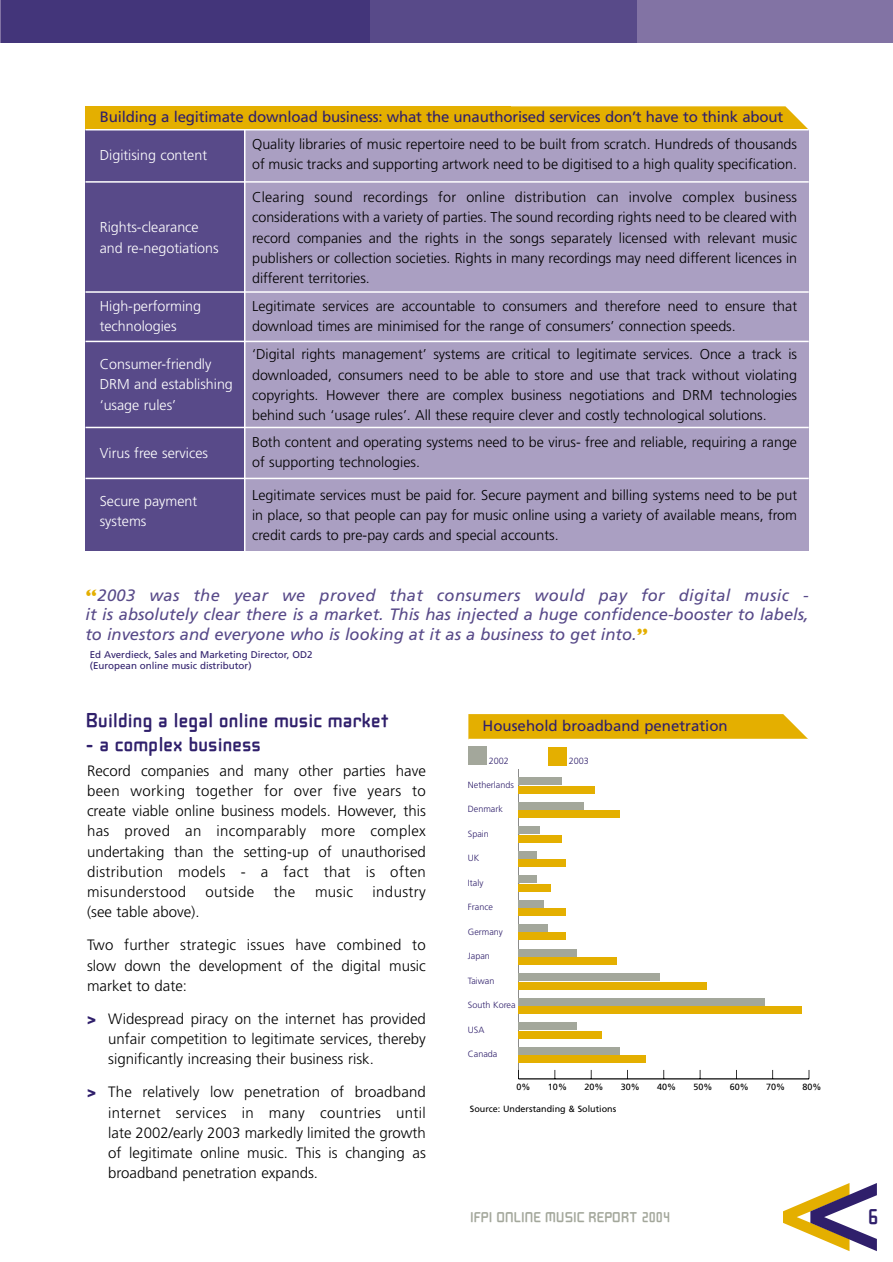
<style>
.page{position:relative;width:893px;height:1262px;background:#fff}
.page>*{position:absolute;margin:0;border:0;box-sizing:border-box;transform-origin:0 0}
.t1{font:700 27.15px "Aticon";color:#2f1f6b}
.t2{font:700 25.5px "Aticon";color:#2f1f6b}
.t3{font:700 18px "Aticon";color:#a3a79b}
.t4{font:italic 16.5px/19.5px "Frutiger";color:#584a89;text-align:justify}
.t5{font:300 15px/20.2px "Frutiger";color:#000;text-align:justify}
.t6{font:15px "Frutiger";letter-spacing:-.01em;color:#2f1f6b}
.t7{font:300 15px "Frutiger";letter-spacing:.02em;color:#000}
.t8{font:300 14.25px/20.2px "Frutiger";color:#000}
.t9{font:300 14.25px/20.2px "Frutiger";color:#fff}
.t10{font:9.75px/10.5px "Frutiger";color:#2f1f6b}
.t11{font:300 9px "Frutiger";color:#2f1f6b}
.t12{font:9px "Frutiger";color:#000}
.s1{font-family:"Gill Sans";font-weight:800;font-style:normal;color:#e4af00}
.s2{font-weight:900;color:#2f1f6b}
</style>
<div class="page">
<svg style="left:783px;top:1183px;width:93px;height:68px"></svg>
<hr style="left:0;top:0;width:1px;height:43px;background:#8273a4">
<div style="left:72px;top:0;width:820px;height:43px;background:#8273a4"></div>
<div style="left:72px;top:0;width:565px;height:43px;background:#584a89"></div>
<div style="left:1px;top:0;width:368px;height:43px;background:#43357a"></div>
<hr style="left:518px;top:1078px;width:291px;height:1px;background:#000">
<svg style="left:518px;top:769px;width:1px;height:309px"></svg>
<div style="left:518px;top:1047px;width:102px;height:7px;background:#a3a79b"></div>
<div style="left:518px;top:1055px;width:127px;height:7px;background:#e4af00"></div>
<div style="left:518px;top:1022px;width:58px;height:8px;background:#a3a79b"></div>
<div style="left:518px;top:1030px;width:84px;height:8px;background:#e4af00"></div>
<div style="left:518px;top:998px;width:247px;height:7px;background:#a3a79b"></div>
<div style="left:518px;top:1006px;width:283px;height:7px;background:#e4af00"></div>
<div style="left:518px;top:973px;width:142px;height:8px;background:#a3a79b"></div>
<div style="left:518px;top:981px;width:189px;height:8px;background:#e4af00"></div>
<div style="left:518px;top:949px;width:58px;height:7px;background:#a3a79b"></div>
<div style="left:518px;top:957px;width:98px;height:7px;background:#e4af00"></div>
<div style="left:518px;top:924px;width:29px;height:7px;background:#a3a79b"></div>
<div style="left:518px;top:932px;width:47px;height:7px;background:#e4af00"></div>
<div style="left:518px;top:900px;width:26px;height:7px;background:#a3a79b"></div>
<div style="left:518px;top:908px;width:47px;height:7px;background:#e4af00"></div>
<div style="left:518px;top:875px;width:18px;height:8px;background:#a3a79b"></div>
<div style="left:518px;top:884px;width:33px;height:7px;background:#e4af00"></div>
<div style="left:518px;top:851px;width:18px;height:7px;background:#a3a79b"></div>
<div style="left:518px;top:859px;width:47px;height:7px;background:#e4af00"></div>
<div style="left:518px;top:826px;width:22px;height:8px;background:#a3a79b"></div>
<div style="left:518px;top:835px;width:44px;height:7px;background:#e4af00"></div>
<div style="left:518px;top:802px;width:66px;height:7px;background:#a3a79b"></div>
<div style="left:518px;top:810px;width:102px;height:7px;background:#e4af00"></div>
<div style="left:518px;top:777px;width:44px;height:8px;background:#a3a79b"></div>
<div style="left:518px;top:786px;width:76px;height:7px;background:#e4af00"></div>
<div style="left:85px;top:106px;width:426px;height:24px;background:#e4af00"></div>
<div style="left:85px;top:130px;width:723px;height:420px;background:#584a89"></div>
<div style="left:244px;top:130px;width:564px;height:420px;background:#aa9fc2"></div>
<svg style="left:511px;top:106px;width:297px;height:23px;background:#e5b30d"></svg>
<hr style="left:85px;top:129px;width:723px;height:1px;background:#fff">
<hr style="left:85px;top:181px;width:723px;height:2px;background:#fff">
<hr style="left:85px;top:477px;width:723px;height:2px;background:#fff">
<hr style="left:244px;top:130px;width:1px;height:424px;background:#fff">
<hr style="left:85px;top:291px;width:723px;height:2px;background:#fff">
<hr style="left:85px;top:341px;width:723px;height:1px;background:#fff">
<hr style="left:85px;top:427px;width:723px;height:1px;background:#fff">
<svg style="left:468px;top:714px;width:339px;height:24px;background:#e5b20a"></svg>
<div style="left:468px;top:746px;width:18px;height:18px;background:#a3a79b"></div>
<div style="left:548px;top:747px;width:18px;height:18px;background:#e4af00"></div>
<p class="t6" style="left:100px;top:111px;width:685px">Building a legitimate download business: what the unauthorised services don’t have to think about</p>
<p class="t8" style="left:252px;top:135px;width:546px">Quality libraries of music repertoire need to be built from scratch. Hundreds of thousands of music tracks and supporting artwork need to be digitised to a high quality specification.</p>
<p class="t8" style="left:252px;top:188px;width:546px;text-align:justify">Clearing sound recordings for online distribution can involve complex business considerations with a variety of parties. The sound recording rights need to be cleared with record companies and the rights in the songs separately licensed with relevant music publishers or collection societies. Rights in many recordings may need different licences in different territories.</p>
<p class="t8" style="left:252px;top:297px;width:546px">Legitimate services are accountable to consumers and therefore need to ensure that download times are minimised for the range of consumers’ connection speeds.</p>
<p class="t8" style="left:252px;top:345px;width:546px;text-align:justify">‘Digital rights management’ systems are critical to legitimate services. Once a track is downloaded, consumers need to be able to store and use that track without violating copyrights. However there are complex business negotiations and DRM technologies behind such ‘usage rules’. All these require clever and costly technological solutions.</p>
<p class="t9" style="left:100px;top:146px;width:109px">Digitising content</p>
<p class="t9" style="left:100px;top:218px;width:120px">Rights-clearance and re-negotiations</p>
<p class="t9" style="left:100px;top:297px;width:103px">High-performing technologies</p>
<p class="t9" style="left:100px;top:355px;width:135px">Consumer-friendly<br>DRM and establishing ‘usage rules’</p>
<p class="t9" style="left:100px;top:444px;width:110px">Virus free services</p>
<p class="t9" style="left:100px;top:492px;width:99px">Secure payment systems</p>
<p class="t8" style="left:252px;top:433px;width:546px">Both content and operating systems need to be virus- free and reliable, requiring a range of supporting technologies.</p>
<p class="t8" style="left:252px;top:485px;width:546px;text-align:justify">Legitimate services must be paid for. Secure payment and billing systems need to be put in place, so that people can pay for music online using a variety of available means, from credit cards to pre-pay cards and special accounts.</p>
<p class="t4" style="left:85px;top:586px;width:724px"><span class="s1">“</span>2003 was the year we proved that consumers would pay for digital music - it is absolutely clear there is a market. This has injected a huge confidence-booster to labels, to investors and everyone who is looking at it as a business to get into.<span class="s1">”</span></p>
<p class="t10" style="left:90px;top:650px;width:224px">Ed Averdieck, Sales and Marketing Director, OD2 (European online music distributor)</p>
<h2 class="t2" style="left:87px;top:703px;width:305px">Building a legal online music market</h2>
<h2 class="t2" style="left:87px;top:727px;width:177px">- a complex business</h2>
<p class="t5" style="left:87px;top:761px;width:340px">Record companies and many other parties have been working together for over five years to create viable online business models. However, this has proved an incomparably more complex undertaking than the setting-up of unauthorised distribution models - a fact that is often misunderstood</p>
<p class="t7" style="left:206px;top:885px;width:50px">outside</p>
<p class="t5" style="left:274px;top:883px;width:23px">the</p>
<p class="t5" style="left:315px;top:883px;width:39px">music</p>
<p class="t7" style="left:372px;top:885px;width:55px">industry</p>
<p class="t5" style="left:87px;top:903px;width:114px">(see table above).</p>
<p class="t5" style="left:87px;top:936px;width:340px">Two further strategic issues have combined to slow down the development of the digital music market to date:</p>
<p class="t5" style="left:108px;top:1009px;width:319px;text-indent:-21px"><span class="s2">&gt;</span> Widespread piracy on the internet has provided unfair competition to legitimate services, thereby significantly increasing their business risk.</p>
<p class="t5" style="left:108px;top:1083px;width:319px;text-indent:-21px"><span class="s2">&gt;</span> The relatively low penetration of broadband internet services in many countries until late 2002/early 2003 markedly limited the growth of legitimate online music. This is changing as broadband penetration expands.</p>
<p class="t6" style="left:482px;top:719px;width:246px">Household broadband penetration</p>
<p class="t11" style="left:489px;top:757px;width:22px">2002</p>
<p class="t11" style="left:569px;top:757px;width:22px">2003</p>
<p class="t11" style="left:468px;top:781px;width:47px">Netherlands</p>
<p class="t11" style="left:468px;top:805px;width:36px">Denmark</p>
<p class="t11" style="left:468px;top:830px;width:23px">Spain</p>
<p class="t11" style="left:468px;top:854px;width:13px">UK</p>
<p class="t11" style="left:468px;top:879px;width:17px">Italy</p>
<p class="t11" style="left:468px;top:903px;width:26px">France</p>
<p class="t11" style="left:468px;top:928px;width:36px">Germany</p>
<p class="t11" style="left:468px;top:952px;width:24px">Japan</p>
<p class="t11" style="left:468px;top:977px;width:28px">Taiwan</p>
<p class="t11" style="left:468px;top:1001px;width:49px">South Korea</p>
<p class="t11" style="left:468px;top:1026px;width:18px">USA</p>
<p class="t11" style="left:468px;top:1050px;width:31px">Canada</p>
<p class="t12" style="left:516px;top:1083px;width:16px">0%</p>
<p class="t12" style="left:548px;top:1083px;width:21px">10%</p>
<p class="t12" style="left:584px;top:1083px;width:21px">20%</p>
<p class="t12" style="left:620px;top:1083px;width:21px">30%</p>
<p class="t12" style="left:657px;top:1083px;width:21px">40%</p>
<p class="t12" style="left:693px;top:1083px;width:21px">50%</p>
<p class="t12" style="left:729px;top:1083px;width:21px">60%</p>
<p class="t12" style="left:766px;top:1083px;width:21px">70%</p>
<p class="t12" style="left:802px;top:1083px;width:21px">80%</p>
<p class="t12" style="left:470px;top:1105px;width:148px">Source: Understanding &amp; Solutions</p>
<p class="t3" style="left:471px;top:1205px;width:201px">IFPI ONLINE MUSIC REPORT 2004</p>
<h1 class="t1" style="left:868px;top:1199px;width:12px">6</h1>
</div>
